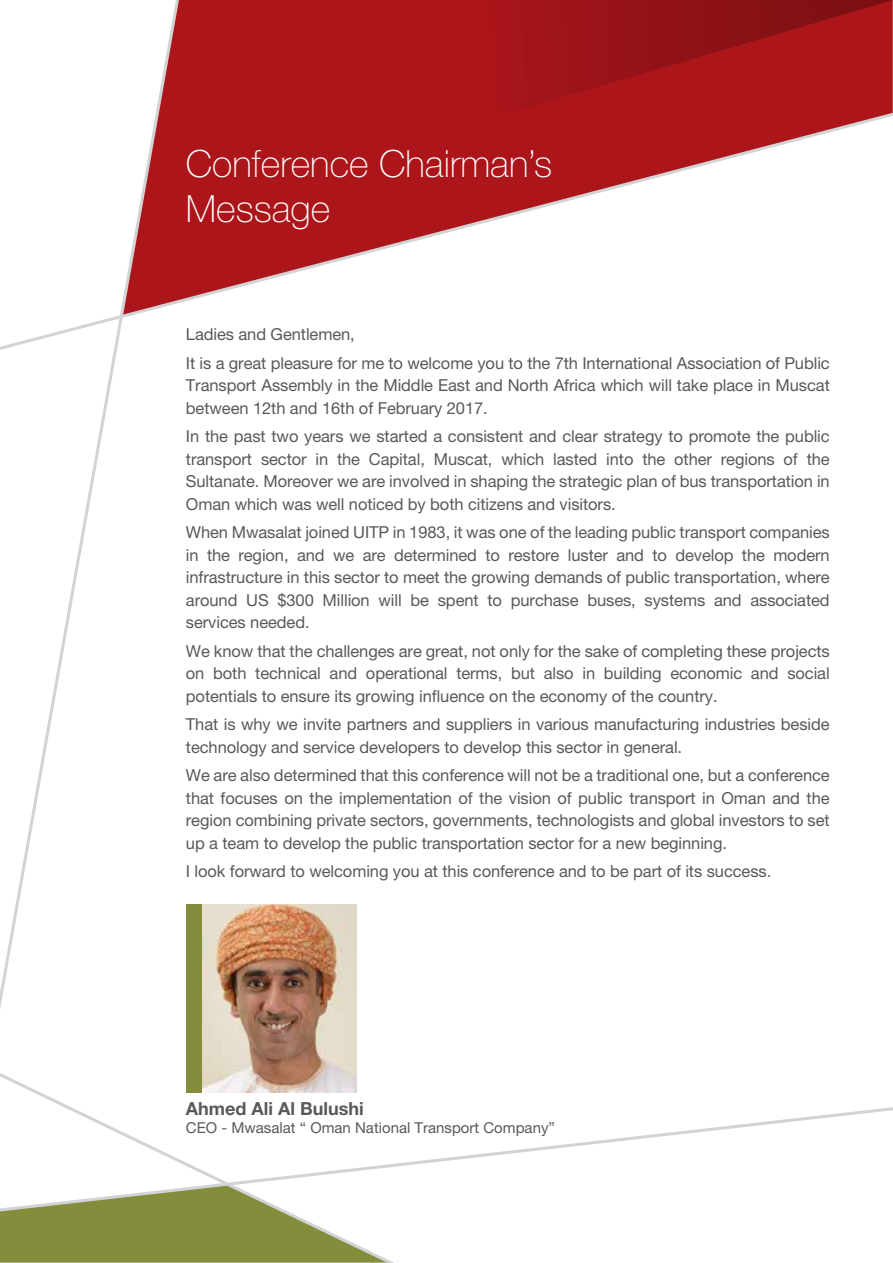
<style>
.page{position:relative;width:893px;height:1263px;background:#fff}
.page>*{position:absolute;margin:0;border:0;box-sizing:border-box;transform-origin:0 0}
.t1{font:100 37.5px/44.5px "Helvetica Neue LT Pro";color:#fff}
.t2{font:700 18px "Helvetica Neue LT Pro";color:#58595b}
.t3{font:16.5px/22.5px "Helvetica Neue LT Pro";letter-spacing:-.005em;color:#58595b;text-align:justify}
.t4{font:15px "Helvetica Neue LT Pro";color:#58595b}
</style>
<div class="page">
<img style="left:201px;top:904px;width:155px;height:169px">
<div style="left:186px;top:904px;width:15px;height:189px;background:#838d3c"></div>
<svg style="left:179px;top:113px;width:381px;height:190px"></svg>
<svg style="left:0;top:0;width:179px;height:1009px"></svg>
<svg style="left:0;top:1073px;width:394px;height:190px;fill:#838d3c"></svg>
<svg style="left:0;top:1107px;width:893px;height:104px"></svg>
<svg style="left:204px;top:0;width:689px;height:203px;background:#b12f33"></svg>
<h1 class="t1" style="left:186px;top:142px;width:368px">Conference Chairman’s<br>Message</h1>
<p class="t3" style="left:186px;top:320px;width:645px;line-height:28.5px">Ladies and Gentlemen,<br>It is a great pleasure for me to welcome you to the 7th International Association of Public</p>
<p class="t3" style="left:186px;top:374px;width:645px">Transport Assembly in the Middle East and North Africa which will take place in Muscat between 12th and 16th of February 2017.</p>
<p class="t3" style="left:186px;top:425px;width:645px">In the past two years we started a consistent and clear strategy to promote the public transport sector in the Capital, Muscat, which lasted into the other regions of the Sultanate. Moreover we are involved in shaping the strategic plan of bus transportation in Oman which was well noticed by both citizens and visitors.</p>
<p class="t3" style="left:186px;top:521px;width:645px">When Mwasalat joined UITP in 1983, it was one of the leading public transport companies in the region, and we are determined to restore luster and to develop the modern infrastructure in this sector to meet the growing demands of public transportation, where around US $300 Million will be spent to purchase buses, systems and associated services needed.</p>
<p class="t3" style="left:186px;top:639px;width:645px">We know that the challenges are great, not only for the sake of completing these projects on both technical and operational terms, but also in building economic and social potentials to ensure its growing influence on the economy of the country.</p>
<p class="t3" style="left:186px;top:713px;width:645px">That is why we invite partners and suppliers in various manufacturing industries beside technology and service developers to develop this sector in general.</p>
<p class="t3" style="left:186px;top:764px;width:645px">We are also determined that this conference will not be a traditional one, but a conference that focuses on the implementation of the vision of public transport in Oman and the region combining private sectors, governments, technologists and global investors to set up a team to develop the public transportation sector for a new beginning.</p>
<p class="t3" style="left:186px;top:860px;width:587px">I look forward to welcoming you at this conference and to be part of its success.</p>
<p class="t2" style="left:186px;top:1097px;width:179px">Ahmed Ali Al Bulushi</p>
<p class="t4" style="left:186px;top:1118px;width:370px">CEO - Mwasalat “ Oman National Transport Company”</p>
</div>
